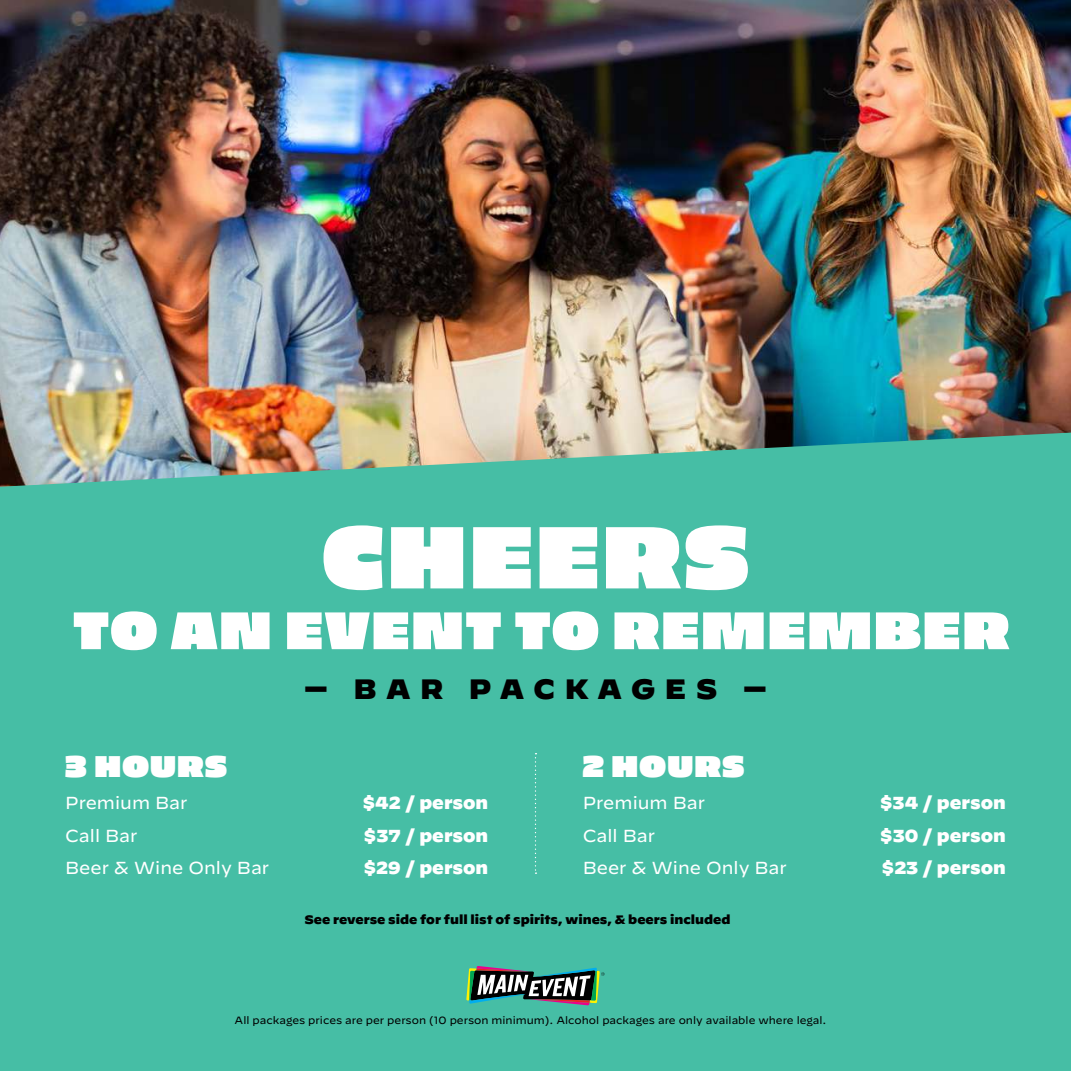
<style>
.page{position:relative;width:1071px;height:1071px;background:#46bea5}
.page>*{position:absolute;margin:0;border:0;box-sizing:border-box;transform-origin:0 0}
.t1{font:87.5px "Piepie";letter-spacing:.04em;color:#fff}
.t2{font:52.5px "Piepie";letter-spacing:.04em;color:#fff}
.t3{font:29.75px "Piepie";letter-spacing:.04em;color:#fff}
.t4{font:28px "Decimal X Black";letter-spacing:.34em;color:#000}
.t5{font:17.32px/32.4px "Decimal";color:#fff}
.t6{font:17.32px/32.4px "Decimal X Black";color:#fff;text-align:justify}
.t7{font:12.25px "Decimal X Black";color:#000}
.t8{font:10.5px "Decimal";color:#000}
</style>
<div class="page">
<img style="left:0;top:0;width:1071px;height:487px">
<svg style="left:535px;top:753px;width:2px;height:121px"></svg>
<svg style="left:466px;top:966px;width:139px;height:39px"></svg>
<h1 class="t1" style="left:322px;top:494px;width:428px">CHEERS</h1>
<h2 class="t2" style="left:73px;top:593px;width:937px">TO AN EVENT TO REMEMBER</h2>
<h3 class="t4" style="left:304px;top:673px;width:465px">— BAR PACKAGES —</h3>
<h3 class="t3" style="left:65px;top:745px;width:163px">3 HOURS</h3>
<h3 class="t5" style="left:65px;top:787px;width:206px">Premium Bar<br>Call Bar<br>Beer &amp; Wine Only Bar</h3>
<h3 class="t6" style="left:362px;top:787px;width:127px">$42 / person $37 / person $29 / person</h3>
<h3 class="t3" style="left:583px;top:745px;width:163px">2 HOURS</h3>
<h3 class="t5" style="left:583px;top:787px;width:206px">Premium Bar<br>Call Bar<br>Beer &amp; Wine Only Bar</h3>
<h3 class="t6" style="left:880px;top:787px;width:128px">$34 / person $30 / person $23 / person</h3>
<p class="t7" style="left:304px;top:913px;width:428px">See reverse side for full list of spirits, wines, &amp; beers included</p>
<p class="t8" style="left:235px;top:1014px;width:593px">All packages prices are per person (10 person minimum). Alcohol packages are only available where legal.</p>
</div>
